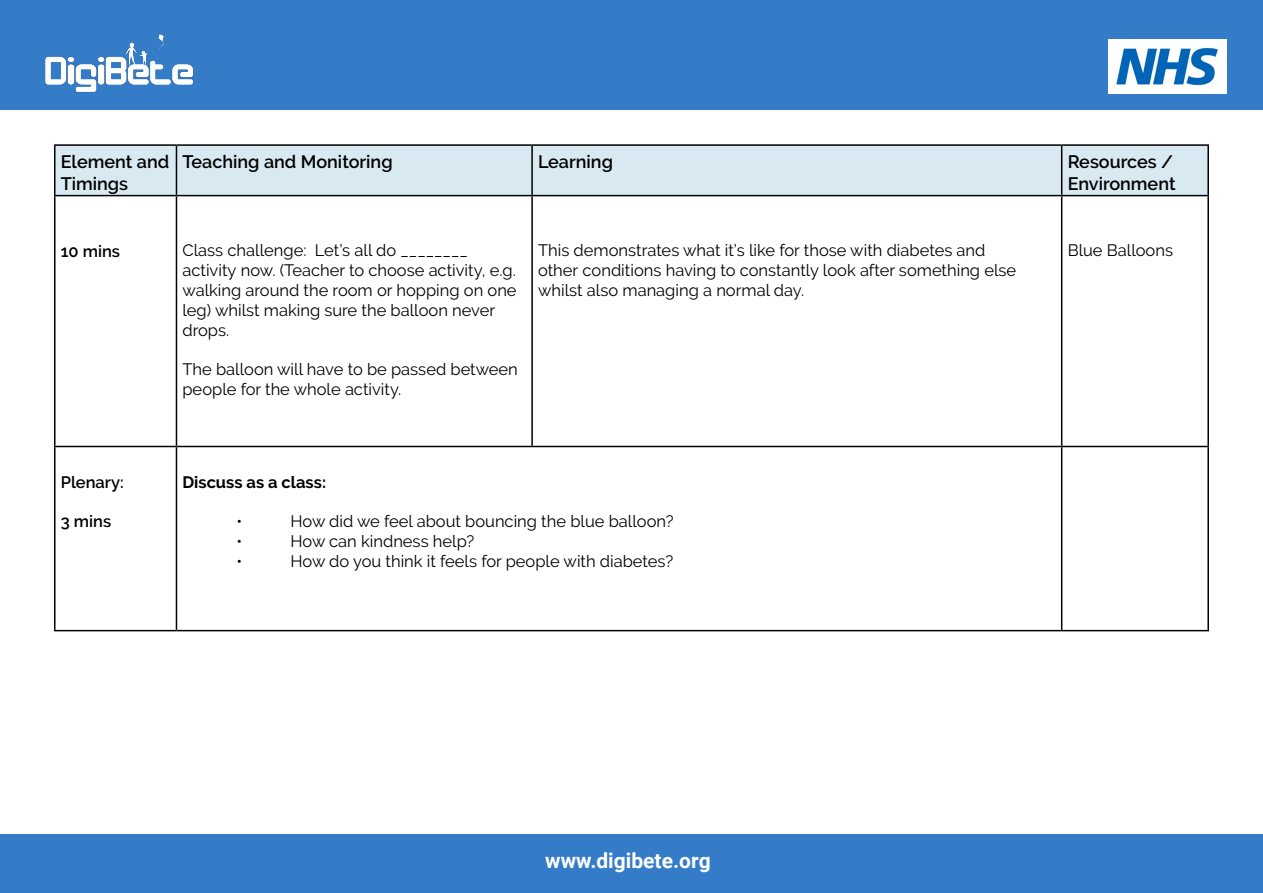
<style>
.page{position:relative;width:1263px;height:893px;background:#fff}
.page>*{position:absolute;margin:0;border:0;box-sizing:border-box;transform-origin:0 0}
.t1{font:700 21px "Roboto";color:#fff}
.t2{font:600 18px/21.6px "Raleway";color:#000}
.t3{font:16.5px/19.8px "Raleway";color:#000}
.t4{font:600 16.5px "Raleway";color:#000}
.t5{font:700 16.5px "Raleway";color:#000}
</style>
<div class="page">
<div style="left:0;top:835px;width:1263px;height:58px;background:#347cc8"></div>
<div style="left:0;top:0;width:1263px;height:110px;background:#347cc8"></div>
<img style="left:45px;top:34px;width:149px;height:59px">
<img style="left:1108px;top:40px;width:119px;height:54px">
<div style="left:56px;top:146px;width:1151px;height:49px;background:#d8e9f2"></div>
<hr style="left:54px;top:144px;width:122px;height:2px;background:#000">
<hr style="left:54px;top:146px;width:2px;height:49px;background:#000">
<hr style="left:176px;top:144px;width:356px;height:2px;background:#000">
<hr style="left:176px;top:146px;width:1px;height:49px;background:#000">
<hr style="left:532px;top:144px;width:530px;height:2px;background:#000">
<hr style="left:531px;top:146px;width:2px;height:49px;background:#000">
<hr style="left:1062px;top:144px;width:147px;height:2px;background:#000">
<hr style="left:1061px;top:146px;width:1px;height:49px;background:#000">
<hr style="left:1207px;top:146px;width:2px;height:49px;background:#000">
<hr style="left:54px;top:195px;width:122px;height:1px;background:#000">
<hr style="left:54px;top:196px;width:2px;height:250px;background:#000">
<hr style="left:176px;top:195px;width:356px;height:1px;background:#000">
<hr style="left:176px;top:196px;width:1px;height:250px;background:#000">
<hr style="left:532px;top:195px;width:530px;height:1px;background:#000">
<hr style="left:531px;top:196px;width:2px;height:250px;background:#000">
<hr style="left:1062px;top:195px;width:147px;height:1px;background:#000">
<hr style="left:1061px;top:196px;width:1px;height:250px;background:#000">
<hr style="left:1207px;top:196px;width:2px;height:250px;background:#000">
<hr style="left:54px;top:446px;width:122px;height:1px;background:#000">
<hr style="left:54px;top:447px;width:2px;height:183px;background:#000">
<hr style="left:176px;top:446px;width:356px;height:1px;background:#000">
<hr style="left:176px;top:447px;width:1px;height:183px;background:#000">
<hr style="left:532px;top:446px;width:530px;height:1px;background:#000">
<hr style="left:1062px;top:446px;width:147px;height:1px;background:#000">
<hr style="left:1061px;top:447px;width:1px;height:183px;background:#000">
<hr style="left:1207px;top:447px;width:2px;height:183px;background:#000">
<hr style="left:54px;top:630px;width:122px;height:1px;background:#000">
<hr style="left:176px;top:630px;width:356px;height:1px;background:#000">
<hr style="left:532px;top:630px;width:530px;height:1px;background:#000">
<hr style="left:1062px;top:630px;width:147px;height:1px;background:#000">
<p class="t2" style="left:61px;top:151px;width:110px">Element and<br>Timings</p>
<p class="t2" style="left:182px;top:151px;width:212px">Teaching and Monitoring</p>
<p class="t2" style="left:538px;top:151px;width:76px">Learning</p>
<p class="t2" style="left:1068px;top:151px;width:109px">Resources /<br>Environment</p>
<p class="t4" style="left:61px;top:241px;width:61px">10 mins</p>
<p class="t3" style="left:182px;top:241px;width:336px">Class challenge: Let’s all do ________ activity now. (Teacher to choose activity, e.g. walking around the room or hopping on one leg) whilst making sure the balloon never drops.</p>
<p class="t3" style="left:182px;top:359px;width:337px">The balloon will have to be passed between people for the whole activity.</p>
<p class="t3" style="left:538px;top:241px;width:480px">This demonstrates what it’s like for those with diabetes and other conditions having to constantly look after something else whilst also managing a normal day.</p>
<p class="t3" style="left:1068px;top:240px;width:107px">Blue Balloons</p>
<p class="t4" style="left:61px;top:472px;width:65px">Plenary:</p>
<p class="t4" style="left:61px;top:512px;width:52px">3 mins</p>
<p class="t5" style="left:182px;top:473px;width:145px">Discuss as a class:</p>
<p class="t3" style="left:236px;top:512px;width:7px">•</p>
<p class="t3" style="left:290px;top:512px;width:385px">How did we feel about bouncing the blue balloon?</p>
<p class="t3" style="left:236px;top:531px;width:7px">•</p>
<p class="t3" style="left:290px;top:531px;width:185px">How can kindness help?</p>
<p class="t3" style="left:236px;top:551px;width:7px">•</p>
<p class="t3" style="left:290px;top:551px;width:384px">How do you think it feels for people with diabetes?</p>
<p class="t1" style="left:545px;top:846px;width:167px">www.digibete.org</p>
</div>
